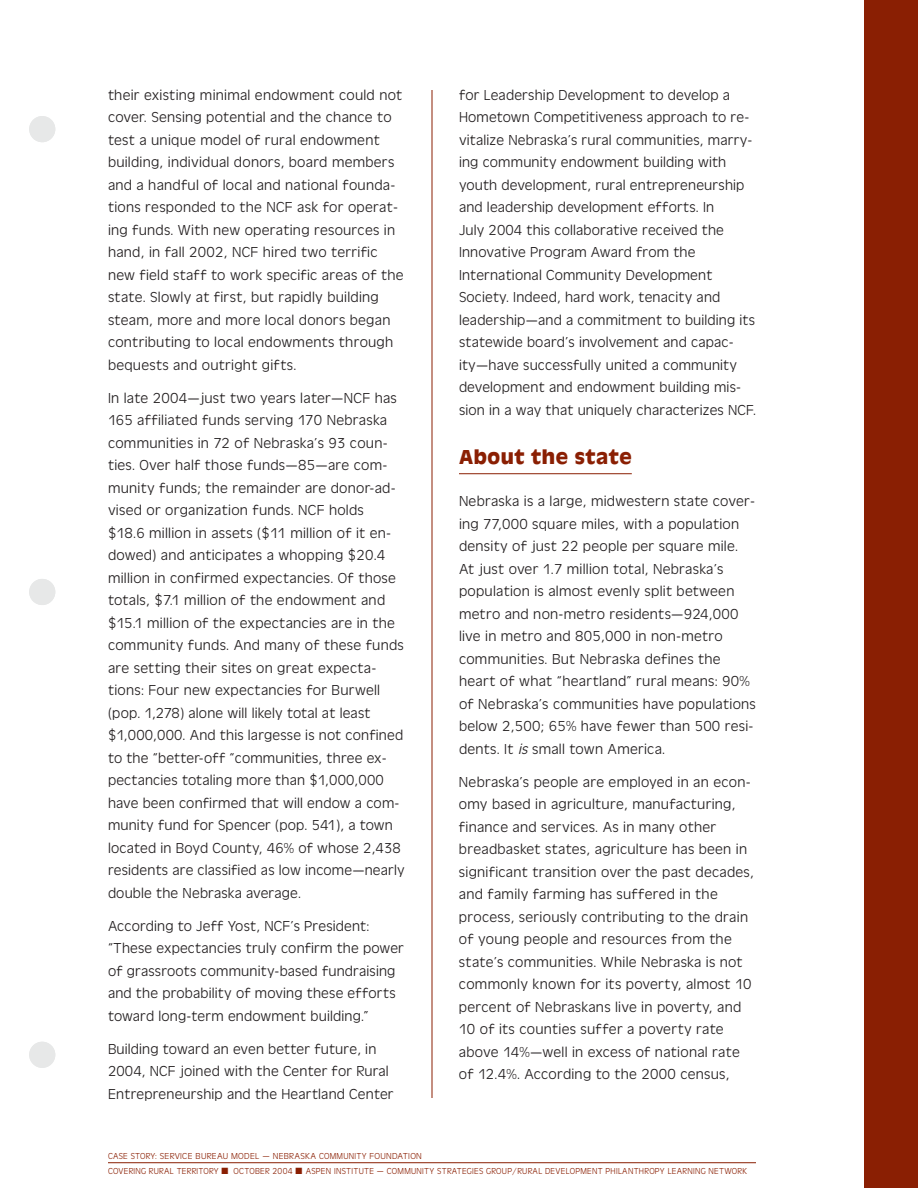
<style>
.page{position:relative;width:918px;height:1188px;background:#fff}
.page>*{position:absolute;margin:0;border:0;box-sizing:border-box;transform-origin:0 0}
.t1{font:700 21px "Antique Oli T";letter-spacing:.03em;color:#8a1f03}
.t2{font:15px/22.5px "Antique Oli T Ligh";letter-spacing:.015em;color:#231f20;scale:1.05 1}
.t3{font:15px/22.5px "Antique Oli T Ligh";letter-spacing:.015em;color:#231f20;scale:1.04 1}
.t4{font:9px/15px "Antique Oli T Ligh";letter-spacing:.03em;color:#8a1f03}
.s1{font-style:italic}
</style>
<div class="page">
<div style="left:864px;top:0;width:54px;height:1188px;background:#8a1f03"></div>
<hr style="left:432px;top:90px;width:1px;height:1008px;background:#8a1f03">
<hr style="left:108px;top:1162px;width:648px;height:1px;background:#8a1f03">
<hr style="left:459px;top:473px;width:173px;height:1px;background:#8a1f03">
<div style="left:29px;top:116px;width:26px;height:26px;background:#e7e8e8;border-radius:50%"></div>
<div style="left:29px;top:579px;width:26px;height:26px;background:#e7e8e8;border-radius:50%"></div>
<div style="left:29px;top:1042px;width:26px;height:26px;background:#e7e8e8;border-radius:50%"></div>
<p class="t2" style="left:108px;top:84px;width:283px">their existing minimal endowment could not cover. Sensing potential and the chance to test a unique model of rural endowment building, individual donors, board members and a handful of local and national founda&shy;tions responded to the NCF ask for operat&shy;ing funds. With new operating resources in hand, in fall 2002, NCF hired two terrific new field staff to work specific areas of the state. Slowly at first, but rapidly building steam, more and more local donors began contributing to local endowments through bequests and outright gifts.</p>
<p class="t2" style="left:108px;top:387px;width:284px">In late 2004—just two years later—NCF has 165 affiliated funds serving 170 Nebraska communities in 72 of Nebraska’s 93 coun&shy;ties. Over half those funds—85—are com&shy;munity funds; the remainder are donor-ad&shy;vised or organization funds. NCF holds<br>$18.6 million in assets ($11 million of it en&shy;dowed) and anticipates a whopping $20.4 million in confirmed expectancies. Of those totals, $7.1 million of the endowment and $15.1 million of the expectancies are in the community funds. And many of these funds are setting their sites on great expecta&shy;tions: Four new expectancies for Burwell (pop. 1,278) alone will likely total at least $1,000,000. And this largesse is not confined to the “better-off “communities, three ex&shy;pectancies totaling more than $1,000,000 have been confirmed that will endow a com&shy;munity fund for Spencer (pop. 541), a town located in Boyd County, 46% of whose 2,438 residents are classified as low income—nearly double the Nebraska average.</p>
<p class="t3" style="left:108px;top:915px;width:286px">According to Jeff Yost, NCF’s President: “These expectancies truly confirm the power of grassroots community-based fundraising and the probability of moving these efforts toward long-term endowment building.”</p>
<p class="t3" style="left:108px;top:1038px;width:276px">Building toward an even better future, in<br>2004, NCF joined with the Center for Rural<br>Entrepreneurship and the Heartland Center</p>
<p class="t3" style="left:459px;top:84px;width:287px">for Leadership Development to develop a Hometown Competitiveness approach to re&shy;vitalize Nebraska’s rural communities, marry&shy;ing community endowment building with youth development, rural entrepreneurship and leadership development efforts. In<br>July 2004 this collaborative received the Innovative Program Award from the International Community Development Society. Indeed, hard work, tenacity and leadership—and a commitment to building its statewide board’s involvement and capac&shy;ity—have successfully united a community development and endowment building mis&shy;sion in a way that uniquely characterizes NCF.</p>
<h1 class="t1" style="left:459px;top:450px;width:174px">About the state</h1>
<p class="t2" style="left:459px;top:491px;width:284px">Nebraska is a large, midwestern state cover&shy;ing 77,000 square miles, with a population density of just 22 people per square mile.<br>At just over 1.7 million total, Nebraska’s population is almost evenly split between metro and non-metro residents—924,000 live in metro and 805,000 in non-metro communities. But Nebraska defines the heart of what “heartland” rural means: 90% of Nebraska’s communities have populations below 2,500; 65% have fewer than 500 resi&shy;dents. It <span class="s1">is</span>small town America.</p>
<p class="t2" style="left:459px;top:771px;width:282px">Nebraska’s people are employed in an econ&shy;omy based in agriculture, manufacturing, finance and services. As in many other breadbasket states, agriculture has been in significant transition over the past decades, and family farming has suffered in the process, seriously contributing to the drain of young people and resources from the state’s communities. While Nebraska is not commonly known for its poverty, almost 10 percent of Nebraskans live in poverty, and 10 of its counties suffer a poverty rate above 14%—well in excess of national rate of 12.4%. According to the 2000 census,</p>
<p class="t4" style="left:108px;top:1149px;width:641px">CASE STORY: SERVICE BUREAU MODEL — NEBRASKA COMMUNITY FOUNDATION<br>COVERING RURAL TERRITORY ■ OCTOBER 2004 ■ ASPEN INSTITUTE — COMMUNITY STRATEGIES GROUP/RURAL DEVELOPMENT PHILANTHROPY LEARNING NETWORK</p>
</div>
